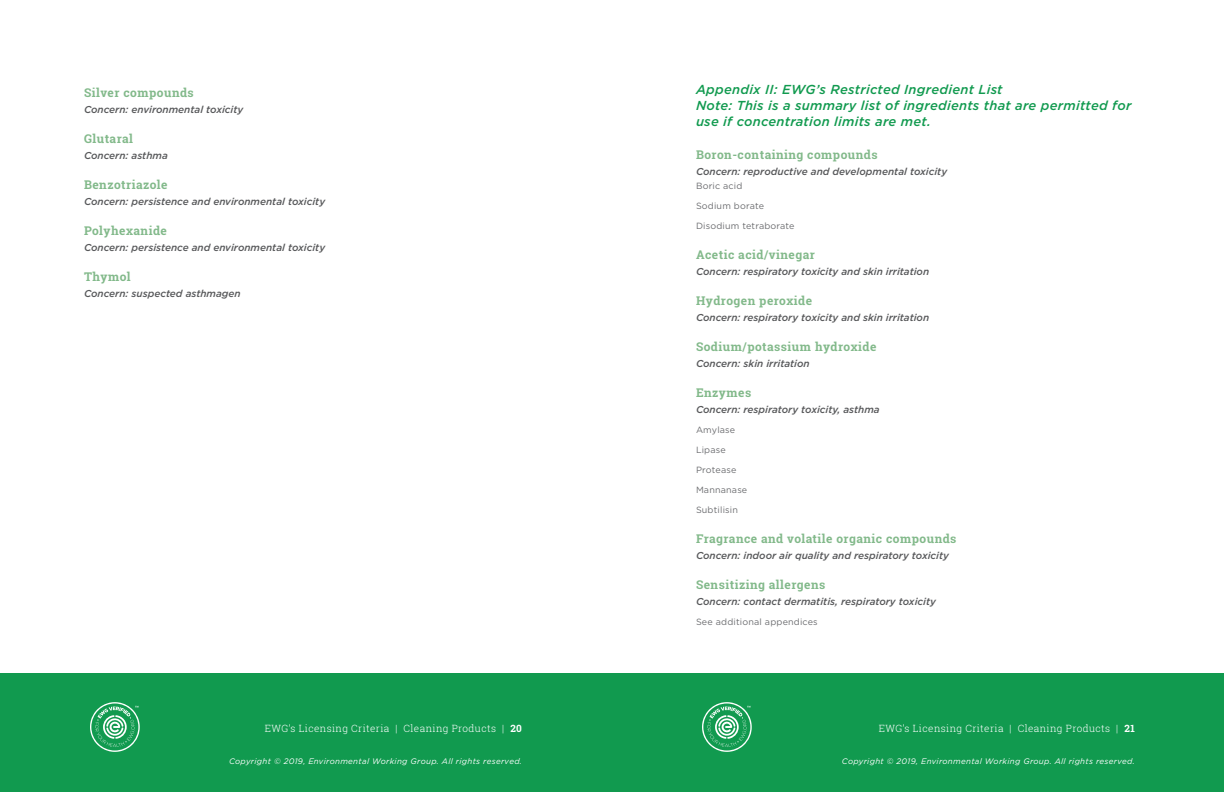
<style>
.page{position:relative;width:1224px;height:792px;background:#fff}
.page>*{position:absolute;margin:0;border:0;box-sizing:border-box;transform-origin:0 0}
.TItle_2{font:italic 500 13px/16px "Gotham";letter-spacing:.02em;color:#119a4f}
.Subtitle{font:700 12px "Roboto Slab";letter-spacing:.04em;color:#82b98a}
.Sub_Subtitle{font:italic 500 10px "Gotham";color:#57585a}
.t1{font:300 10px "Roboto Slab";letter-spacing:.04em;color:#fff}
.Body{font:9px "Gotham";letter-spacing:.02em;color:#6c6d70}
.Sub_Subtitle-2{font:9px "Gotham";letter-spacing:.02em;color:#6c6d70}
.t2{font:italic 8px "Gotham";letter-spacing:.04em;color:#fff}
.s1{font-weight:700}
</style>
<div class="page">
<div style="left:0;top:674px;width:1224px;height:118px;background:#119a4f"></div>
<svg style="left:90px;top:702px;width:50px;height:50px"></svg>
<svg style="left:702px;top:702px;width:50px;height:50px"></svg>
<p class="Subtitle" style="left:84px;top:84px;width:111px">Silver compounds</p>
<p class="Sub_Subtitle" style="left:84px;top:102px;width:161px">Concern: environmental toxicity</p>
<p class="Subtitle" style="left:84px;top:130px;width:51px">Glutaral</p>
<p class="Sub_Subtitle" style="left:84px;top:148px;width:85px">Concern: asthma</p>
<p class="Subtitle" style="left:84px;top:176px;width:85px">Benzotriazole</p>
<p class="Sub_Subtitle" style="left:84px;top:194px;width:243px">Concern: persistence and environmental toxicity</p>
<p class="Subtitle" style="left:84px;top:222px;width:85px">Polyhexanide</p>
<p class="Sub_Subtitle" style="left:84px;top:240px;width:243px">Concern: persistence and environmental toxicity</p>
<p class="Subtitle" style="left:84px;top:268px;width:48px">Thymol</p>
<p class="Sub_Subtitle" style="left:84px;top:286px;width:158px">Concern: suspected asthmagen</p>
<p class="TItle_2" style="left:696px;top:82px;width:437px">Appendix II: EWG’s Restricted Ingredient List<br>Note: This is a summary list of ingredients that are permitted for use if concentration limits are met.</p>
<p class="Subtitle" style="left:696px;top:147px;width:183px">Boron-containing compounds</p>
<p class="Sub_Subtitle" style="left:696px;top:165px;width:253px">Concern: reproductive and developmental toxicity</p>
<p class="Body" style="left:696px;top:180px;width:48px">Boric acid</p>
<p class="Body" style="left:696px;top:200px;width:70px">Sodium borate</p>
<p class="Body" style="left:696px;top:220px;width:100px">Disodium tetraborate</p>
<p class="Subtitle" style="left:696px;top:247px;width:120px">Acetic acid/vinegar</p>
<p class="Sub_Subtitle" style="left:696px;top:265px;width:235px">Concern: respiratory toxicity and skin irritation</p>
<p class="Subtitle" style="left:696px;top:293px;width:118px">Hydrogen peroxide</p>
<p class="Sub_Subtitle" style="left:696px;top:311px;width:235px">Concern: respiratory toxicity and skin irritation</p>
<p class="Subtitle" style="left:696px;top:339px;width:182px">Sodium/potassium hydroxide</p>
<p class="Sub_Subtitle" style="left:696px;top:357px;width:115px">Concern: skin irritation</p>
<p class="Subtitle" style="left:696px;top:385px;width:57px">Enzymes</p>
<p class="Sub_Subtitle" style="left:696px;top:403px;width:185px">Concern: respiratory toxicity, asthma</p>
<p class="Body" style="left:696px;top:424px;width:41px">Amylase</p>
<p class="Body" style="left:696px;top:444px;width:31px">Lipase</p>
<p class="Body" style="left:696px;top:464px;width:42px">Protease</p>
<p class="Body" style="left:696px;top:484px;width:53px">Mannanase</p>
<p class="Body" style="left:696px;top:504px;width:44px">Subtilisin</p>
<p class="Subtitle" style="left:696px;top:531px;width:262px">Fragrance and volatile organic compounds</p>
<p class="Sub_Subtitle" style="left:696px;top:549px;width:254px">Concern: indoor air quality and respiratory toxicity</p>
<p class="Subtitle" style="left:696px;top:577px;width:131px">Sensitizing allergens</p>
<p class="Sub_Subtitle" style="left:696px;top:595px;width:241px">Concern: contact dermatitis, respiratory toxicity</p>
<p class="Sub_Subtitle-2" style="left:696px;top:616px;width:123px">See additional appendices</p>
<p class="t1" style="left:265px;top:722px;width:259px">EWG’s Licensing Criteria | Cleaning Products | <span class="s1">20</span></p>
<p class="t2" style="left:229px;top:756px;width:294px">Copyright © 2019, Environmental Working Group. All rights reserved.</p>
<p class="t2" style="left:842px;top:756px;width:294px">Copyright © 2019, Environmental Working Group. All rights reserved.</p>
<p class="t1" style="left:879px;top:722px;width:257px">EWG’s Licensing Criteria | Cleaning Products | <span class="s1">21</span></p>
</div>
